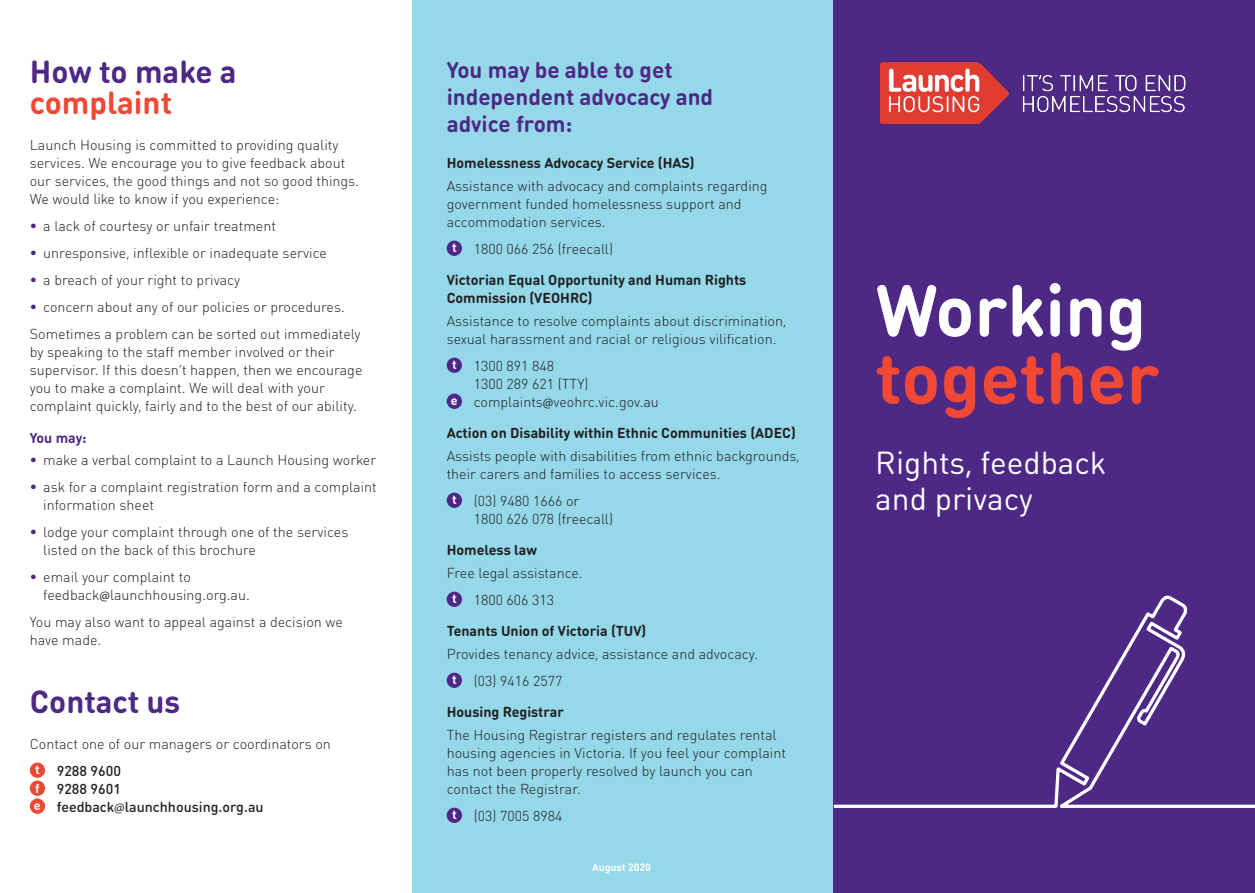
<style>
.page{position:relative;width:1255px;height:893px;background:#fff}
.page>*{position:absolute;margin:0;border:0;box-sizing:border-box;transform-origin:0 0}
.t1{font:700 72px/67.5px "DIN Round OT";color:#ef4835}
.t2{font:700 31.5px/31.5px "DIN Round OT";color:#4d2884}
.t3{font:31.5px/36px "DIN Round OT";color:#fff}
.t4{font:700 22.5px/27px "DIN Round OT";color:#4d2884}
.t5{font:300 14.25px/18px "DIN Round OT";color:#231f20}
.t6{font:700 14.25px/18px "DIN Round OT";color:#231f20}
.t7{font:500 14.25px "DIN Round OT";color:#231f20}
.t8{font:700 14.25px "DIN Round OT";color:#4d2884}
.t9{font:700 12.6px "DIN Round OT";color:#fff}
.t10{font:700 10.5px "DIN Round OT";color:#fff}
.s1{color:#ef4835}
.s2{color:#4d2884}
.s3{font-family:"Myriad Pro";font-weight:400}
.s4{color:#fff}
</style>
<div class="page">
<div style="left:412px;top:0;width:421px;height:893px;background:#95d8e9"></div>
<div style="left:833px;top:0;width:421px;height:893px;background:#4d2884"></div>
<img style="left:879px;top:62px;width:307px;height:63px">
<div style="left:446px;top:241px;width:16px;height:15px;background:#4d2884;border-radius:50%"></div>
<div style="left:446px;top:358px;width:16px;height:15px;background:#4d2884;border-radius:50%"></div>
<div style="left:446px;top:394px;width:16px;height:15px;background:#4d2884;border-radius:50%"></div>
<div style="left:446px;top:493px;width:16px;height:15px;background:#4d2884;border-radius:50%"></div>
<div style="left:446px;top:592px;width:16px;height:15px;background:#4d2884;border-radius:50%"></div>
<div style="left:446px;top:673px;width:16px;height:15px;background:#4d2884;border-radius:50%"></div>
<div style="left:446px;top:808px;width:16px;height:15px;background:#4d2884;border-radius:50%"></div>
<svg style="left:833px;top:595px;width:421px;height:213px"></svg>
<div style="left:30px;top:762px;width:15px;height:16px;background:#ef4835;border-radius:50%"></div>
<div style="left:30px;top:780px;width:15px;height:16px;background:#ef4835;border-radius:50%"></div>
<div style="left:30px;top:798px;width:15px;height:16px;background:#ef4835;border-radius:50%"></div>
<p class="t2" style="left:30px;top:55px;width:208px">How to make a <span class="s1">complaint</span></p>
<p class="t5" style="left:30px;top:136px;width:331px">Launch Housing is committed to providing quality services. We encourage you to give feedback about our services, the good things and not so good things.<br>We would like to know if you experience:</p>
<p class="t5" style="left:30px;top:217px;width:248px"><span class="s2">•</span> a lack of courtesy or unfair treatment</p>
<p class="t5" style="left:30px;top:244px;width:299px"><span class="s2">•</span> unresponsive, inflexible or inadequate service</p>
<p class="t5" style="left:30px;top:271px;width:212px"><span class="s2">•</span> a breach of your right to privacy</p>
<p class="t5" style="left:30px;top:298px;width:316px"><span class="s2">•</span> concern about any of our policies or procedures.</p>
<p class="t5" style="left:30px;top:325px;width:334px">Sometimes a problem can be sorted out immediately by speaking to the staff member involved or their supervisor. If this doesn’t happen, then we encourage you to make a complaint. We will deal with your complaint quickly, fairly and to the best of our ability.</p>
<p class="t8" style="left:30px;top:428px;width:58px">You may:</p>
<p class="t5" style="left:30px;top:451px;width:348px"><span class="s2">•</span> make a verbal complaint to a Launch Housing worker</p>
<p class="t5" style="left:43px;top:478px;width:335px;text-indent:-14px"><span class="s2">•</span> ask for a complaint registration form and a complaint information sheet</p>
<p class="t5" style="left:43px;top:523px;width:306px;text-indent:-14px"><span class="s2">•</span> lodge your complaint through one of the services listed on the back of this brochure</p>
<p class="t5" style="left:43px;top:568px;width:208px;text-indent:-14px"><span class="s2">•</span> email your complaint to feedback<span class="s3">@</span>launchhousing.org.au.</p>
<p class="t5" style="left:30px;top:613px;width:315px">You may also want to appeal against a decision we have made.</p>
<p class="t2" style="left:30px;top:685px;width:152px">Contact us</p>
<p class="t5" style="left:30px;top:734px;width:302px">Contact one of our managers or coordinators on</p>
<p class="t9" style="left:35px;top:761px;width:6px">t</p>
<p class="t7" style="left:57px;top:761px;width:66px">9288 9600</p>
<p class="t9" style="left:35px;top:780px;width:6px">f</p>
<p class="t7" style="left:57px;top:779px;width:66px">9288 9601</p>
<p class="t9" style="left:34px;top:797px;width:8px">e</p>
<p class="t7" style="left:57px;top:797px;width:208px">feedback<span class="s3">@</span>launchhousing.org.au</p>
<p class="t4" style="left:446px;top:56px;width:268px">You may be able to get independent advocacy and advice from:</p>
<p class="t6" style="left:446px;top:154px;width:249px">Homelessness Advocacy Service (HAS)</p>
<p class="t5" style="left:446px;top:176px;width:322px">Assistance with advocacy and complaints regarding government funded homelessness support and accommodation services.</p>
<p class="t9" style="left:452px;top:239px;width:6px">t</p>
<p class="t5" style="left:473px;top:239px;width:141px">1800 066 256 (freecall)</p>
<p class="t6" style="left:446px;top:271px;width:301px">Victorian Equal Opportunity and Human Rights<br>Commission (VEOHRC)</p>
<p class="t5" style="left:446px;top:311px;width:341px">Assistance to resolve complaints about discrimination, sexual harassment and racial or religious vilification.</p>
<p class="t9" style="left:452px;top:356px;width:6px">t</p>
<p class="t5" style="left:473px;top:356px;width:116px">1300 891 848<br>1300 289 621 (TTY)</p>
<p class="t9" style="left:451px;top:392px;width:8px">e</p>
<p class="t5" style="left:473px;top:392px;width:187px">complaints<span class="s3">@</span>veohrc.vic.gov.au</p>
<p class="t6" style="left:446px;top:424px;width:350px">Action on Disability within Ethnic Communities (ADEC)</p>
<p class="t5" style="left:446px;top:446px;width:354px">Assists people with disabilities from ethnic backgrounds, their carers and families to access services.</p>
<p class="t9" style="left:452px;top:491px;width:6px">t</p>
<p class="t5" style="left:473px;top:491px;width:141px">(03) 9480 1666 or<br>1800 626 078 (freecall)</p>
<p class="t6" style="left:446px;top:541px;width:92px">Homeless law</p>
<p class="t5" style="left:446px;top:563px;width:137px">Free legal assistance.</p>
<p class="t9" style="left:452px;top:590px;width:6px">t</p>
<p class="t5" style="left:473px;top:590px;width:82px">1800 606 313</p>
<p class="t6" style="left:446px;top:622px;width:201px">Tenants Union of Victoria (TUV)</p>
<p class="t5" style="left:446px;top:644px;width:313px">Provides tenancy advice, assistance and advocacy.</p>
<p class="t9" style="left:452px;top:671px;width:6px">t</p>
<p class="t5" style="left:473px;top:671px;width:90px">(03) 9416 2577</p>
<p class="t6" style="left:446px;top:703px;width:119px">Housing Registrar</p>
<p class="t5" style="left:446px;top:725px;width:341px">The Housing Registrar registers and regulates rental housing agencies in Victoria. If you feel your complaint has not been properly resolved by launch you can contact the Registrar.</p>
<p class="t9" style="left:452px;top:806px;width:6px">t</p>
<p class="t5" style="left:473px;top:806px;width:90px">(03) 7005 8984</p>
<p class="t10" style="left:592px;top:860px;width:60px">August 2020</p>
<p class="t1" style="left:875px;top:276px;width:285px"><span class="s4">Working </span>together</p>
<p class="t3" style="left:875px;top:444px;width:232px">Rights, feedback and privacy</p>
</div>
